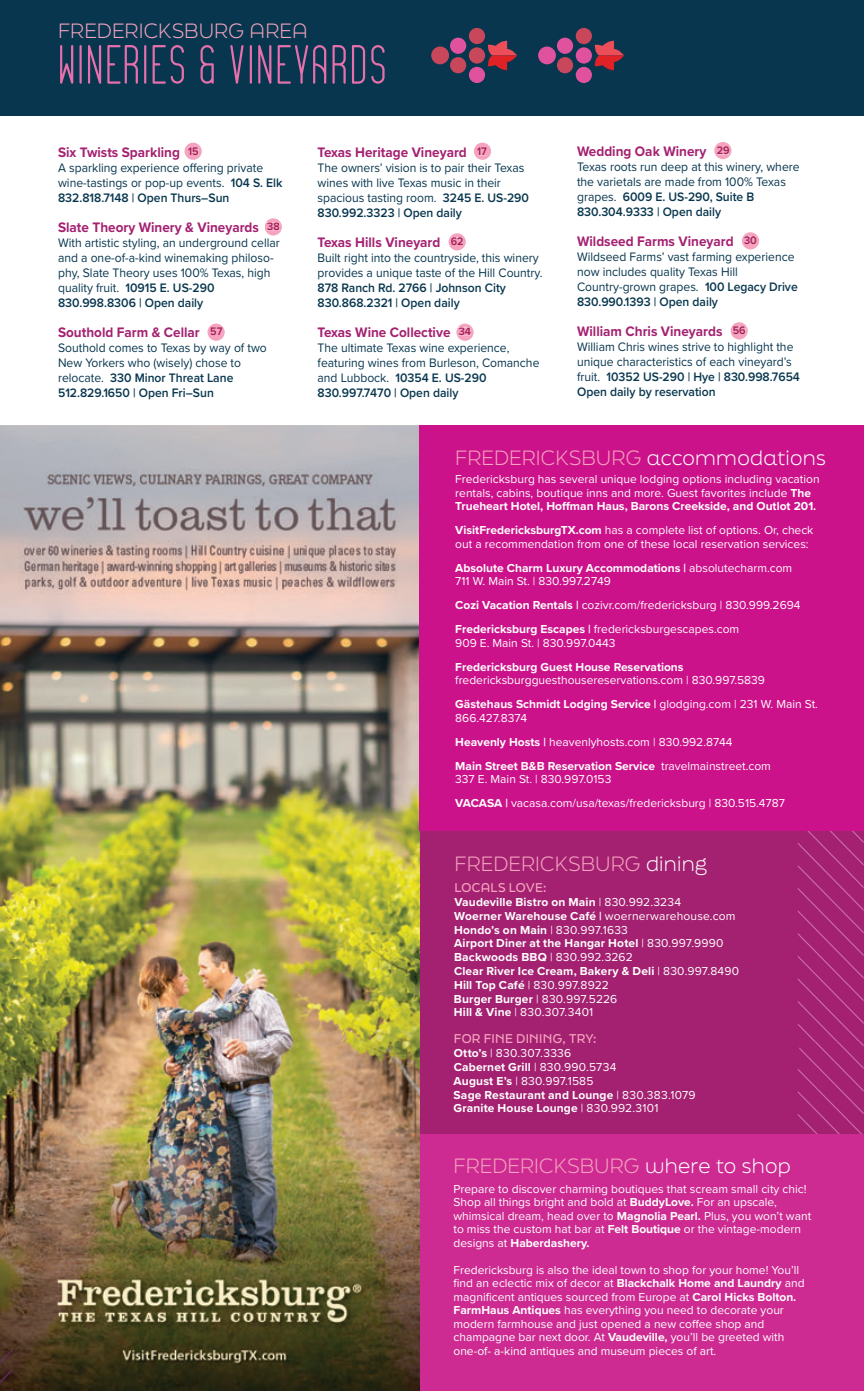
<style>
.page{position:relative;width:864px;height:1391px;background:#fff}
.page>*{position:absolute;margin:0;border:0;box-sizing:border-box;transform-origin:0 0}
.t1{font:700 52.5px "Mondaze";letter-spacing:.04em;color:#e670ab}
.t2{font:300 19.5px "Final Six";letter-spacing:.01em;color:#f5a3bf}
.t3{font:700 14.25px "Proxima Nova";color:#a42171;scale:.95 1}
.t4{font:12.75px/15px "Proxima Nova";color:#07364e;scale:.95 1}
.t5{font:600 12.75px/15px "Proxima Nova";color:#07364e;scale:.95 1}
.t6{font:12px/13.5px "Proxima Nova";color:#fff}
.t7{font:700 12px/13.8px "Proxima Nova";letter-spacing:.01em;color:#fff}
.t8{font:500 12px "Final Six";letter-spacing:.025em;color:#f5a3bf}
.t9{font:600 11.25px "Proxima Nova";color:#9d1c54;scale:.95 1}
.s1{font-weight:600}
.s2{color:#fff}
.s3{font-weight:700}
.s4{font-weight:400}
</style>
<div class="page">
<img style="left:0;top:425px;width:420px;height:965px">
<div style="left:0;top:0;width:864px;height:116px;background:#07364e"></div>
<div style="left:469px;top:67px;width:16px;height:16px;background:#e0529e;border-radius:50%"></div>
<div style="left:469px;top:28px;width:16px;height:16px;background:#c8475b;border-radius:50%"></div>
<div style="left:469px;top:47px;width:16px;height:17px;background:#c8475b;border-radius:50%"></div>
<div style="left:450px;top:38px;width:16px;height:16px;background:#e0529e;border-radius:50%"></div>
<div style="left:450px;top:57px;width:16px;height:16px;background:#c8475b;border-radius:50%"></div>
<div style="left:431px;top:46px;width:18px;height:18px;background:#c8475b;border-radius:50%"></div>
<svg style="left:487px;top:40px;width:30px;height:31px"></svg>
<div style="left:576px;top:67px;width:16px;height:16px;background:#e0529e;border-radius:50%"></div>
<div style="left:576px;top:28px;width:16px;height:16px;background:#c8475b;border-radius:50%"></div>
<div style="left:576px;top:47px;width:16px;height:17px;background:#e0529e;border-radius:50%"></div>
<div style="left:557px;top:38px;width:16px;height:16px;background:#e0529e;border-radius:50%"></div>
<div style="left:557px;top:57px;width:16px;height:16px;background:#c8475b;border-radius:50%"></div>
<div style="left:538px;top:46px;width:18px;height:18px;background:#e0529e;border-radius:50%"></div>
<svg style="left:594px;top:40px;width:30px;height:31px"></svg>
<div style="left:420px;top:830px;width:444px;height:304px;background:#a42171"></div>
<svg style="left:798px;top:830px;width:66px;height:304px"></svg>
<div style="left:420px;top:1134px;width:444px;height:256px;background:#ce2b92"></div>
<div style="left:420px;top:425px;width:444px;height:405px;background:#cc128a"></div>
<svg style="left:185px;top:143px;width:17px;height:17px"></svg>
<div style="left:188px;top:148px;width:10px;height:7px;background:#f5a3bf"></div>
<svg style="left:265px;top:218px;width:17px;height:17px"></svg>
<svg style="left:208px;top:323px;width:17px;height:18px"></svg>
<div style="left:211px;top:328px;width:11px;height:7px;background:#f5a3bf"></div>
<svg style="left:474px;top:143px;width:17px;height:17px"></svg>
<div style="left:477px;top:148px;width:10px;height:7px;background:#f5a3bf"></div>
<svg style="left:449px;top:233px;width:17px;height:17px"></svg>
<div style="left:451px;top:238px;width:12px;height:7px;background:#f5a3bf"></div>
<svg style="left:456px;top:323px;width:18px;height:18px"></svg>
<svg style="left:714px;top:142px;width:17px;height:17px"></svg>
<div style="left:717px;top:147px;width:12px;height:7px;background:#f5a3bf"></div>
<svg style="left:742px;top:232px;width:17px;height:17px"></svg>
<div style="left:744px;top:237px;width:12px;height:7px;background:#f5a3bf"></div>
<svg style="left:731px;top:322px;width:17px;height:17px"></svg>
<div style="left:733px;top:327px;width:12px;height:7px;background:#f5a3bf"></div>
<h2 class="t2" style="left:58px;top:22px;width:251px">FREDERICKSBURG AREA</h2>
<h1 class="t1" style="left:58px;top:34px;width:330px">WINERIES &amp; VINEYARDS</h1>
<p class="t3" style="left:58px;top:146px;width:130px">Six Twists Sparkling</p>
<p class="t4" style="left:58px;top:161px;width:238px">A sparkling experience offering private wine-tastings or pop-up events. <span class="s1">104 S. Elk<br>832.818.7148 | Open Thurs–Sun</span></p>
<p class="t3" style="left:58px;top:221px;width:213px">Slate Theory Winery &amp; Vineyards</p>
<p class="t4" style="left:58px;top:236px;width:235px">With artistic styling, an underground cellar and a one-of-a-kind winemaking philoso&shy;phy, Slate Theory uses 100% Texas, high quality fruit. <span class="s1">10915 E. US-290<br>830.998.8306 | Open daily</span></p>
<p class="t3" style="left:58px;top:326px;width:151px">Southold Farm &amp; Cellar</p>
<p class="t4" style="left:58px;top:341px;width:221px">Southold comes to Texas by way of two<br>New Yorkers who (wisely) chose to relocate. <span class="s1">330 Minor Threat Lane<br>512.829.1650 | Open Fri–Sun</span></p>
<p class="t9" style="left:188px;top:147px;width:13px">15</p>
<p class="t9" style="left:267px;top:222px;width:15px">38</p>
<p class="t9" style="left:210px;top:327px;width:14px">57</p>
<p class="t3" style="left:318px;top:146px;width:159px">Texas Heritage Vineyard</p>
<p class="t4" style="left:318px;top:161px;width:224px">The owners’ vision is to pair their Texas wines with live Texas music in their spacious tasting room. <span class="s1">3245 E. US-290<br>830.992.3323 | Open daily</span></p>
<p class="t3" style="left:318px;top:236px;width:131px">Texas Hills Vineyard</p>
<p class="t4" style="left:318px;top:251px;width:238px">Built right into the countryside, this winery provides a unique taste of the Hill Country.</p>
<p class="t5" style="left:318px;top:281px;width:200px">878 Ranch Rd. 2766 | Johnson City<br>830.868.2321 | Open daily</p>
<p class="t3" style="left:318px;top:326px;width:141px">Texas Wine Collective</p>
<p class="t4" style="left:318px;top:341px;width:235px">The ultimate Texas wine experience, featuring wines from Burleson, Comanche and Lubbock. <span class="s1">10354 E. US-290<br>830.997.7470 | Open daily</span></p>
<p class="t9" style="left:477px;top:147px;width:12px">17</p>
<p class="t9" style="left:451px;top:237px;width:15px">62</p>
<p class="t9" style="left:459px;top:327px;width:14px">34</p>
<p class="t3" style="left:577px;top:145px;width:138px">Wedding Oak Winery</p>
<p class="t4" style="left:577px;top:160px;width:236px">Texas roots run deep at this winery, where the varietals are made from 100% Texas grapes. <span class="s1">6009 E. US-290, Suite B 830.304.9333 | Open daily</span></p>
<p class="t3" style="left:577px;top:235px;width:166px">Wildseed Farms Vineyard</p>
<p class="t4" style="left:577px;top:250px;width:234px">Wildseed Farms’ vast farming experience now includes quality Texas Hill Country-grown grapes. <span class="s1">100 Legacy Drive 830.990.1393 | Open daily</span></p>
<p class="t3" style="left:577px;top:325px;width:155px">William Chris Vineyards</p>
<p class="t4" style="left:577px;top:340px;width:236px">William Chris wines strive to highlight the unique characteristics of each vineyard’s fruit. <span class="s1">10352 US-290 | Hye | 830.998.7654<br>Open daily by reservation</span></p>
<p class="t9" style="left:717px;top:146px;width:15px">29</p>
<p class="t9" style="left:744px;top:236px;width:15px">30</p>
<p class="t9" style="left:733px;top:326px;width:15px">56</p>
<h2 class="t2" style="left:455px;top:449px;width:372px">FREDERICKSBURG <span class="s2">accommodations</span></h2>
<p class="t6" style="left:455px;top:473px;width:366px">Fredericksburg has several unique lodging options including vacation rentals, cabins, boutique inns and more. Guest favorites include <span class="s3">The<br>Trueheart Hotel, Hoffman Haus, Barons Creekside, and Outlot 201.</span></p>
<p class="t6" style="left:455px;top:524px;width:360px"><span class="s3">VisitFredericksburgTX.com</span> has a complete list of options. Or, check out a recommendation from one of these local reservation services:</p>
<p class="t6" style="left:455px;top:561px;width:338px"><span class="s3">Absolute Charm Luxury Accommodations |</span> absolutecharm.com<br>711 W. Main St. | 830.997.2749</p>
<p class="t6" style="left:455px;top:594px;width:347px;line-height:24px"><span class="s3">Cozi Vacation Rentals |</span> cozivr.com/fredericksburg | 830.999.2694<br><span class="s3">Fredericksburg Escapes |</span> fredericksburgescapes.com</p>
<p class="t6" style="left:455px;top:636px;width:162px">909 E. Main St. | 830.997.0443</p>
<p class="t7" style="left:455px;top:660px;width:230px">Fredericksburg Guest House Reservations</p>
<p class="t6" style="left:455px;top:669px;width:364px;line-height:24px">fredericksburgguesthousereservations.com | 830.997.5839<br><span class="s3">Gästehaus Schmidt Lodging Service |</span> glodging.com | 231 W. Main St.</p>
<p class="t6" style="left:455px;top:706px;width:317px;line-height:24px">866.427.8374<br><span class="s3">Heavenly Hosts |</span> heavenlyhosts.com | 830.992.8744<br><span class="s3">Main Street B&amp;B Reservation Service</span> travelmainstreet.com</p>
<p class="t6" style="left:455px;top:768px;width:331px;line-height:24px">337 E. Main St. | 830.997.0153<br><span class="s3">VACASA |</span> vacasa.com/usa/texas/fredericksburg | 830.515.4787</p>
<h2 class="t2" style="left:454px;top:855px;width:254px">FREDERICKSBURG <span class="s2">dining</span></h2>
<p class="t8" style="left:454px;top:882px;width:94px">LOCALS LOVE:</p>
<p class="t7" style="left:454px;top:895px;width:287px">Vaudeville Bistro on Main <span class="s4">| 830.992.3234<br></span>Woerner Warehouse Café | <span class="s4">woernerwarehouse.com </span>Hondo’s on Main <span class="s4">| 830.997.1633<br></span>Airport Diner at the Hangar Hotel <span class="s4">| 830.997.9990<br></span>Backwoods BBQ <span class="s4">| 830.992.3262<br></span>Clear River Ice Cream, Bakery &amp; Deli <span class="s4">| 830.997.8490<br></span>Hill Top Café <span class="s4">| 830.997.8922<br></span>Burger Burger <span class="s4">| 830.997.5226<br></span>Hill &amp; Vine <span class="s4">| 830.307.3401</span></p>
<p class="t8" style="left:454px;top:1033px;width:144px">FOR FINE DINING, TRY:</p>
<p class="t7" style="left:454px;top:1047px;width:244px">Otto’s <span class="s4">| 830.307.3336<br></span>Cabernet Grill <span class="s4">| 830.990.5734<br></span>August E’s <span class="s4">| 830.997.1585<br></span>Sage Restaurant and Lounge <span class="s4">| 830.383.1079<br></span>Granite House Lounge <span class="s4">| 830.992.3101</span></p>
<h2 class="t2" style="left:454px;top:1157px;width:339px">FREDERICKSBURG <span class="s2">where to shop</span></h2>
<p class="t6" style="left:454px;top:1182px;width:359px">Prepare to discover charming boutiques that scream small city chic!<br>Shop all things bright and bold at <span class="s3">BuddyLove.</span> For an upscale, whimsical dream, head over to <span class="s3">Magnolia Pearl.</span> Plus, you won’t want to miss the custom hat bar at <span class="s3">Felt Boutique</span> or the vintage-modern designs at <span class="s3">Haberdashery.</span></p>
<p class="t6" style="left:454px;top:1263px;width:353px">Fredericksburg is also the ideal town to shop for your home! You’ll find an eclectic mix of decor at <span class="s3">Blackchalk Home and Laundry</span> and magnificent antiques sourced from Europe at <span class="s3">Carol Hicks Bolton.<br>FarmHaus Antiques</span> has everything you need to decorate your modern farmhouse and just opened a new coffee shop and champagne bar next door. At <span class="s3">Vaudeville,</span> you’ll be greeted with one-of- a-kind antiques and museum pieces of art.</p>
</div>
